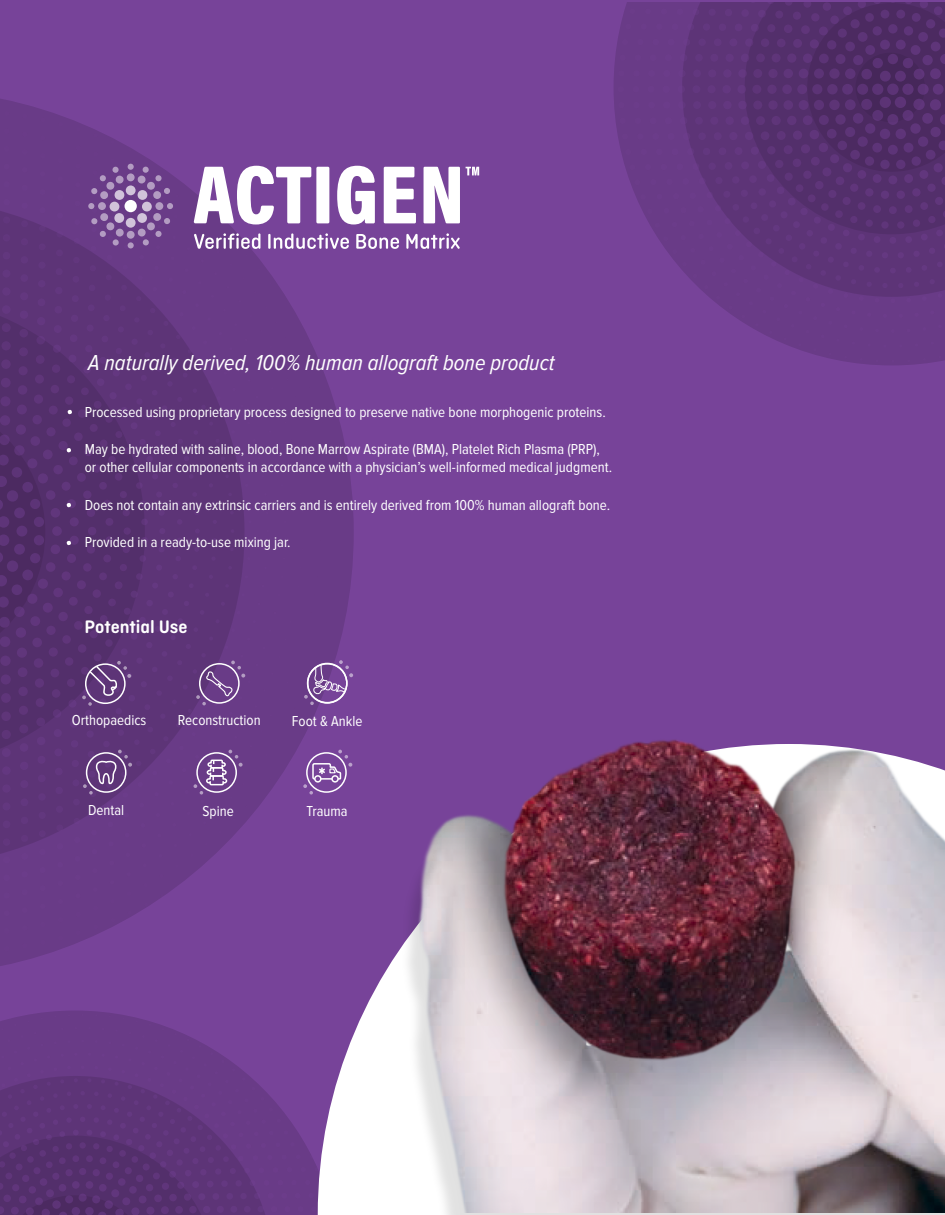
<style>
.page{position:relative;width:945px;height:1215px;background:#774399}
.page>*{position:absolute;margin:0;border:0;box-sizing:border-box;transform-origin:0 0}
.t1{font:italic 22.5px "Proxima Nova Cond";color:#fff}
.t2{font:600 19.05px "Ciutadella Rounded";color:#fff}
.t3{font:15px/18px "Proxima Nova Cond";color:#fff}
</style>
<div class="page">
<svg style="left:62px;top:116px;width:292px;height:832px;fill:#693b87"></svg>
<svg style="left:62px;top:199px;width:182px;height:667px;background:#63377f"></svg>
<svg style="left:62px;top:298px;width:83px;height:468px;background:#583171"></svg>
<svg style="left:614px;top:2px;width:331px;height:363px;fill:#693b87"></svg>
<svg style="left:682px;top:2px;width:263px;height:295px;background:#61367d"></svg>
<svg style="left:745px;top:2px;width:200px;height:232px;background:#573170"></svg>
<svg style="left:807px;top:3px;width:138px;height:169px;background:#522d69"></svg>
<svg style="left:855px;top:53px;width:70px;height:69px;background:#4f2c65"></svg>
<svg style="left:62px;top:1011px;width:181px;height:65px;fill:#693b87"></svg>
<svg style="left:0;top:99px;width:62px;height:977px;background:#5f357a"></svg>
<svg style="left:0;top:1076px;width:243px;height:139px;background:#5c3376"></svg>
<svg style="left:67px;top:410px;width:5px;height:5px"></svg>
<svg style="left:66px;top:448px;width:5px;height:5px"></svg>
<svg style="left:66px;top:503px;width:5px;height:5px"></svg>
<svg style="left:66px;top:540px;width:5px;height:5px"></svg>
<div style="left:253px;top:664px;width:101px;height:40px;background:#693b87"></div>
<img style="left:243px;top:704px;width:702px;height:511px">
<svg style="left:194px;top:750px;width:49px;height:45px;background:#85609d"></svg>
<svg style="left:196px;top:661px;width:49px;height:44px;background:#7b5494"></svg>
<svg style="left:304px;top:660px;width:49px;height:45px"></svg>
<svg style="left:83px;top:750px;width:49px;height:45px;background:#76538d"></svg>
<svg style="left:82px;top:661px;width:49px;height:45px;background:#74528a"></svg>
<svg style="left:303px;top:750px;width:49px;height:45px"></svg>
<div style="left:331px;top:775px;width:8px;height:8px;border:2px solid #fff;border-radius:50%"></div>
<svg style="left:88px;top:164px;width:85px;height:84px;background:#815a9a"></svg>
<svg style="left:337px;top:166px;width:38px;height:58px"></svg>
<svg style="left:384px;top:167px;width:32px;height:56px"></svg>
<svg style="left:424px;top:167px;width:36px;height:56px"></svg>
<svg style="left:466px;top:167px;width:13px;height:8px"></svg>
<svg style="left:194px;top:166px;width:117px;height:58px"></svg>
<div style="left:316px;top:167px;width:13px;height:56px;background:#fff;border-radius:2px"></div>
<svg style="left:194px;top:233px;width:66px;height:16px"></svg>
<hr style="left:268px;top:234px;width:3px;height:15px;background:#fff">
<svg style="left:274px;top:233px;width:75px;height:16px"></svg>
<svg style="left:356px;top:234px;width:43px;height:15px"></svg>
<svg style="left:406px;top:233px;width:54px;height:16px"></svg>
<h1 class="t1" style="left:88px;top:350px;width:468px">A naturally derived, 100% human allograft bone product</h1>
<p class="t3" style="left:85px;top:403px;width:522px">Processed using proprietary process designed to preserve native bone morphogenic proteins.</p>
<p class="t3" style="left:85px;top:441px;width:529px">May be hydrated with saline, blood, Bone Marrow Aspirate (BMA), Platelet Rich Plasma (PRP), or other cellular components in accordance with a physician’s well-informed medical judgment.</p>
<p class="t3" style="left:85px;top:496px;width:527px">Does not contain any extrinsic carriers and is entirely derived from 100% human allograft bone.</p>
<p class="t3" style="left:85px;top:534px;width:207px">Provided in a ready-to-use mixing jar.</p>
<p class="t2" style="left:84px;top:616px;width:105px">Potential Use</p>
<p class="t3" style="left:72px;top:712px;width:76px">Orthopaedics</p>
<p class="t3" style="left:88px;top:801px;width:38px">Dental</p>
<p class="t3" style="left:178px;top:712px;width:84px">Reconstruction</p>
<p class="t3" style="left:292px;top:712px;width:72px">Foot &amp; Ankle</p>
<p class="t3" style="left:203px;top:802px;width:33px">Spine</p>
<p class="t3" style="left:307px;top:803px;width:43px">Trauma</p>
</div>
